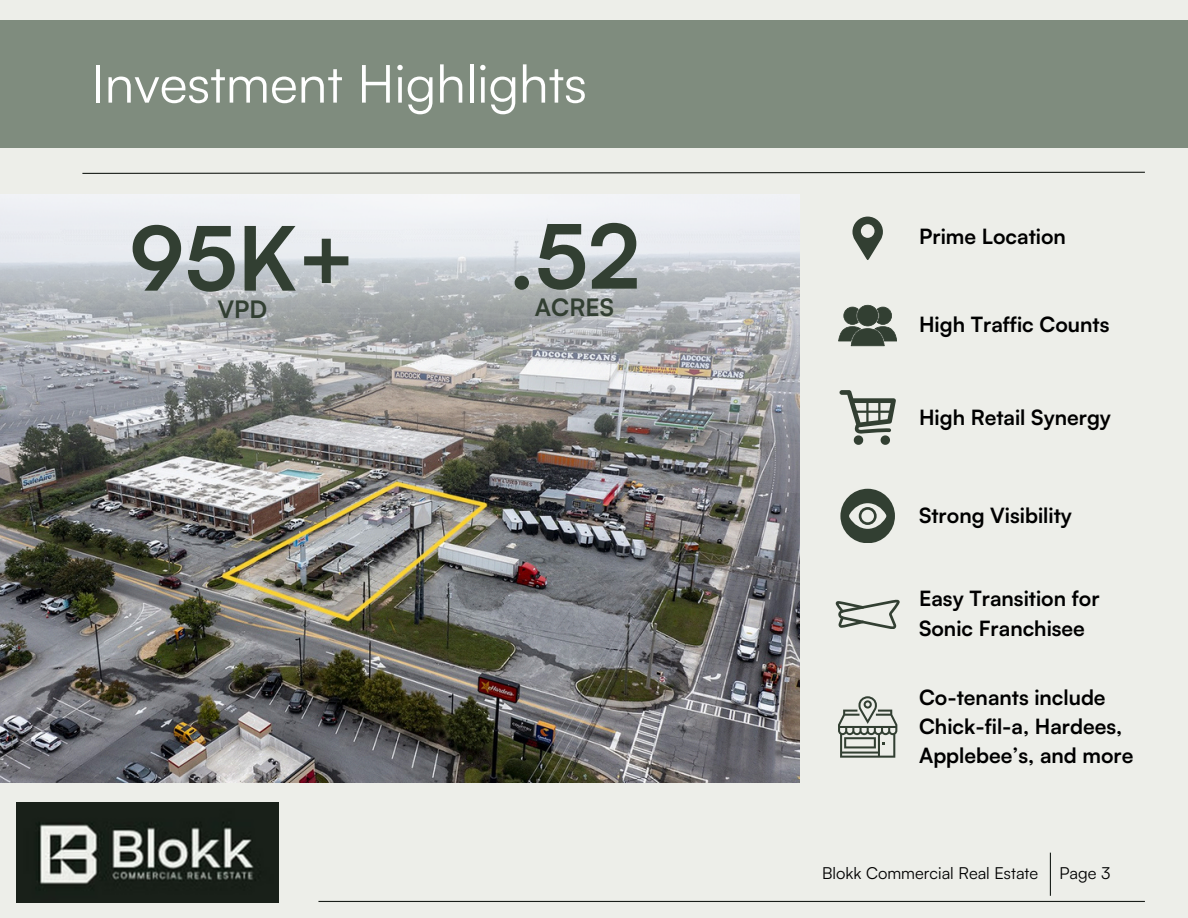
<style>
.page{position:relative;width:1188px;height:918px;background:#edeee9}
.page>*{position:absolute;margin:0;border:0;box-sizing:border-box;transform-origin:0 0}
.t1{font:700 88.5px "Satoshi";color:#323f32}
.t2{font:52.5px "Satoshi";color:#fff}
.t3{font:700 24px "Satoshi";color:#323f32}
.t4{font:700 21px/29.2px "Satoshi";color:#000}
.t5{font:16.5px "Satoshi";color:#000}
</style>
<div class="page">
<div style="left:0;top:20px;width:1188px;height:128px;background:#7f8c7e"></div>
<img style="left:16px;top:803px;width:262px;height:100px">
<hr style="left:318px;top:901px;width:827px;height:1px;background:#191e19">
<hr style="left:1050px;top:853px;width:1px;height:43px;background:#191e19">
<svg style="left:82px;top:171px;width:1063px;height:3px"></svg>
<img style="left:0;top:195px;width:800px;height:587px">
<img style="left:0;top:195px;width:799px;height:298px">
<svg style="left:838px;top:305px;width:59px;height:41px"></svg>
<svg style="left:840px;top:390px;width:56px;height:55px"></svg>
<svg style="left:852px;top:217px;width:31px;height:43px"></svg>
<svg style="left:840px;top:489px;width:54px;height:54px"></svg>
<svg style="left:836px;top:600px;width:64px;height:29px"></svg>
<svg style="left:838px;top:696px;width:59px;height:62px"></svg>
<p class="t2" style="left:92px;top:50px;width:497px">Investment Highlights</p>
<h2 class="t1" style="left:509px;top:199px;width:132px">.52</h2>
<p class="t1" style="left:129px;top:201px;width:228px">95K+</p>
<h5 class="t3" style="left:218px;top:294px;width:51px">VPD</h5>
<h4 class="t3" style="left:535px;top:292px;width:81px">ACRES</h4>
<p class="t4" style="left:919px;top:222px;width:148px">Prime Location</p>
<p class="t4" style="left:919px;top:310px;width:192px">High Traffic Counts</p>
<h5 class="t4" style="left:919px;top:403px;width:194px">High Retail Synergy</h5>
<h5 class="t4" style="left:919px;top:500px;width:154px">Strong Visibility</h5>
<p class="t4" style="left:919px;top:584px;width:182px">Easy Transition for<br>Sonic Franchisee</p>
<h5 class="t4" style="left:919px;top:682px;width:216px">Co-tenants include<br>Chick-fil-a, Hardees,<br>Applebee’s, and more</h5>
<h1 class="t5" style="left:822px;top:862px;width:218px">Blokk Commercial Real Estate</h1>
<h4 class="t5" style="left:1059px;top:862px;width:53px">Page 3</h4>
</div>
